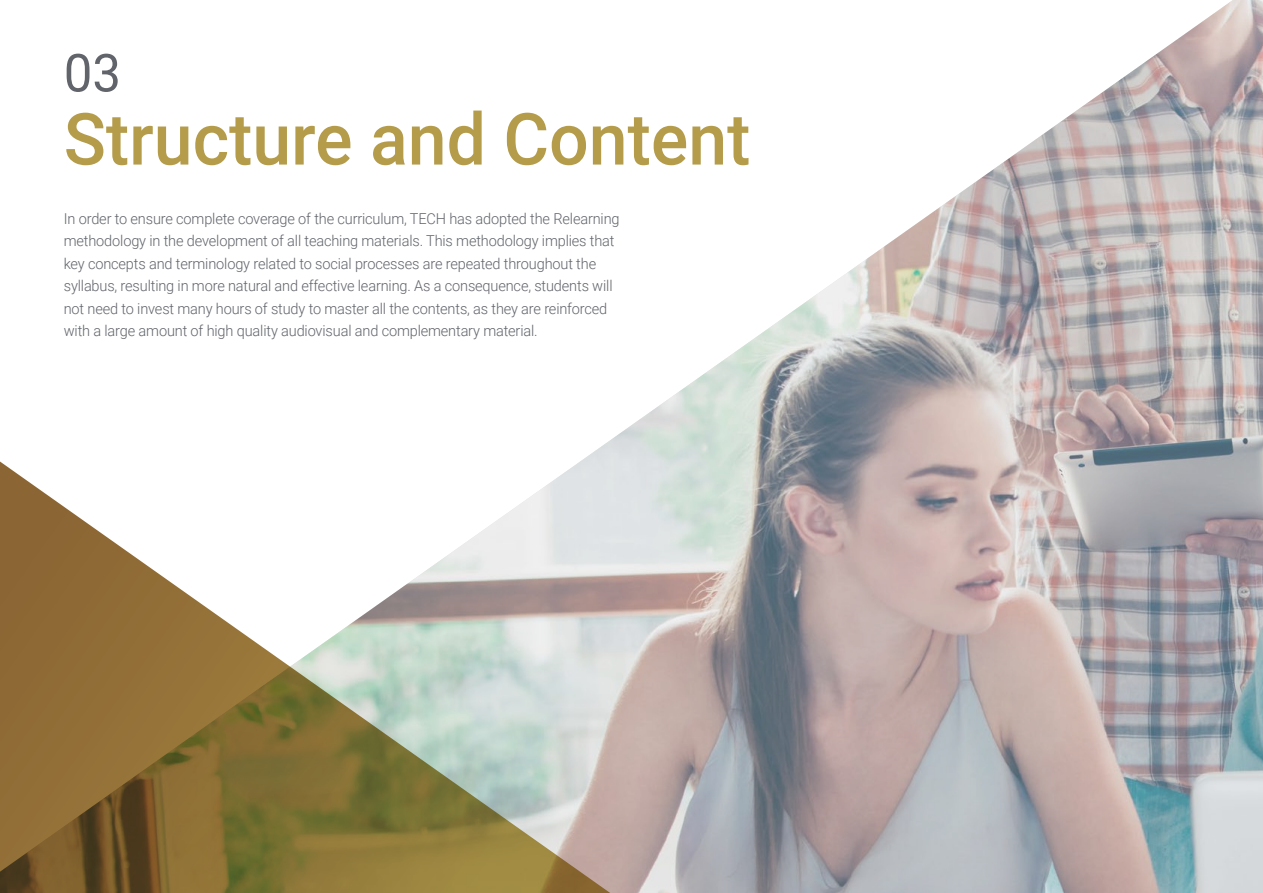
<style>
.page{position:relative;width:1263px;height:893px;background:#fff}
.page>*{position:absolute;margin:0;border:0;box-sizing:border-box;transform-origin:0 0}
.t1{font:500 72px "Roboto";color:#b49c4b}
.t2{font:52.5px "Roboto";color:#61646a}
.t3{font:300 15px/22.5px "Roboto";letter-spacing:-.01em;color:#61646a}
</style>
<div class="page">
<img style="left:602px;top:0;width:661px;height:893px">
<svg style="left:0;top:446px;width:640px;height:447px"></svg>
<h2 class="t2" style="left:64px;top:36px;width:59px">03</h2>
<h1 class="t1" style="left:64px;top:89px;width:688px">Structure and Content</h1>
<p class="t3" style="left:64px;top:207px;width:557px">In order to ensure complete coverage of the curriculum, TECH has adopted the Relearning methodology in the development of all teaching materials. This methodology implies that key concepts and terminology related to social processes are repeated throughout the syllabus, resulting in more natural and effective learning. As a consequence, students will not need to invest many hours of study to master all the contents, as they are reinforced with a large amount of high quality audiovisual and complementary material.</p>
</div>
